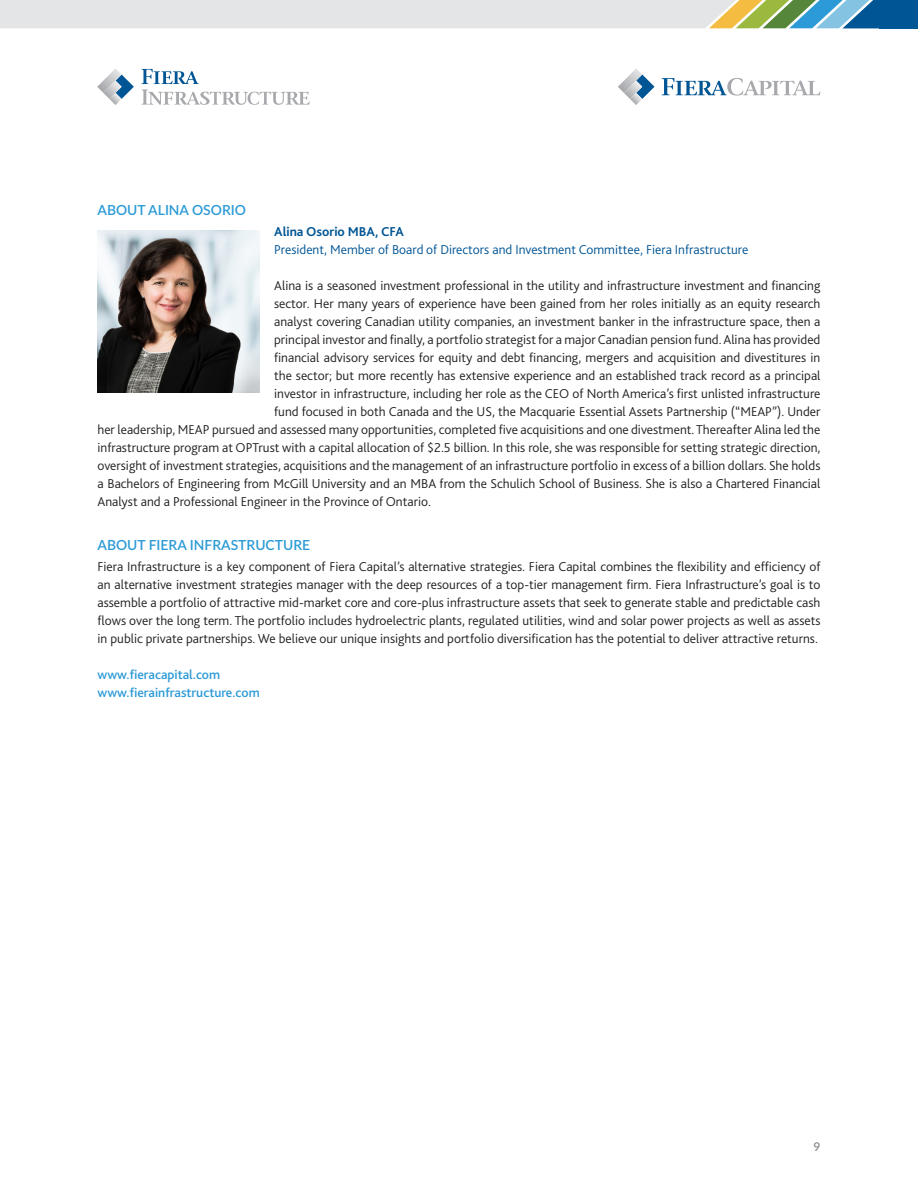
<style>
.page{position:relative;width:918px;height:1188px;background:#fff}
.page>*{position:absolute;margin:0;border:0;box-sizing:border-box;transform-origin:0 0}
.Sous_titre{font:600 13.8px "Lato";color:#2b9ad6}
.Texte_courant{font:300 13.5px/18px "Bliss 2";color:#231f20;text-align:justify}
.Texte_courant-2{font:300 13.5px "Bliss 2";color:#005594}
.Texte_courant-3{font:500 13.5px "Bliss 2";color:#2b9ad6}
.Texte_courant-4{font:700 13.5px "Bliss 2";color:#005594}
.Titre{font:600 12px "Lato";color:#8a8c8f}
</style>
<div class="page">
<svg style="left:662px;top:78px;width:158px;height:18px"></svg>
<svg style="left:618px;top:69px;width:37px;height:36px"></svg>
<div style="left:879px;top:0;width:39px;height:28px;background:#005594"></div>
<svg style="left:0;top:0;width:879px;height:28px;background:#d3dad7"></svg>
<svg style="left:97px;top:69px;width:37px;height:36px"></svg>
<svg style="left:141px;top:69px;width:169px;height:36px"></svg>
<img style="left:98px;top:230px;width:161px;height:162px">
<p class="Sous_titre" style="left:98px;top:200px;width:150px">ABOUT ALINA OSORIO</p>
<p class="Texte_courant-4" style="left:274px;top:223px;width:131px">Alina Osorio MBA, CFA</p>
<p class="Texte_courant-2" style="left:274px;top:241px;width:476px">President, Member of Board of Directors and Investment Committee, Fiera Infrastructure</p>
<p class="Texte_courant" style="left:274px;top:276px;width:548px">Alina is a seasoned investment professional in the utility and infrastructure investment and financing</p>
<p class="Texte_courant" style="left:274px;top:294px;width:548px">sector. Her many years of experience have been gained from her roles initially as an equity research</p>
<p class="Texte_courant" style="left:274px;top:312px;width:548px">analyst covering Canadian utility companies, an investment banker in the infrastructure space, then a</p>
<p class="Texte_courant" style="left:274px;top:330px;width:548px">principal investor and finally, a portfolio strategist for a major Canadian pension fund. Alina has provided</p>
<p class="Texte_courant" style="left:274px;top:348px;width:548px">financial advisory services for equity and debt financing, mergers and acquisition and divestitures in</p>
<p class="Texte_courant" style="left:274px;top:366px;width:548px">the sector; but more recently has extensive experience and an established track record as a principal</p>
<p class="Texte_courant" style="left:274px;top:384px;width:548px">investor in infrastructure, including her role as the CEO of North America’s first unlisted infrastructure</p>
<p class="Texte_courant" style="left:274px;top:402px;width:548px">fund focused in both Canada and the US, the Macquarie Essential Assets Partnership (“MEAP”). Under</p>
<p class="Texte_courant" style="left:98px;top:420px;width:724px">her leadership, MEAP pursued and assessed many opportunities, completed five acquisitions and one divestment. Thereafter Alina led the</p>
<p class="Texte_courant" style="left:98px;top:438px;width:725px">infrastructure program at OPTrust with a capital allocation of $2.5 billion. In this role, she was responsible for setting strategic direction,</p>
<p class="Texte_courant" style="left:98px;top:456px;width:724px">oversight of investment strategies, acquisitions and the management of an infrastructure portfolio in excess of a billion dollars. She holds</p>
<p class="Texte_courant" style="left:98px;top:474px;width:724px">a Bachelors of Engineering from McGill University and an MBA from the Schulich School of Business. She is also a Chartered Financial</p>
<p class="Texte_courant" style="left:98px;top:492px;width:335px">Analyst and a Professional Engineer in the Province of Ontario.</p>
<p class="Sous_titre" style="left:98px;top:535px;width:214px">ABOUT FIERA INFRASTRUCTURE</p>
<p class="Texte_courant" style="left:98px;top:557px;width:725px">Fiera Infrastructure is a key component of Fiera Capital’s alternative strategies. Fiera Capital combines the flexibility and efficiency of an alternative investment strategies manager with the deep resources of a top-tier management firm. Fiera Infrastructure’s goal is to assemble a portfolio of attractive mid-market core and core-plus infrastructure assets that seek to generate stable and predictable cash flows over the long term. The portfolio includes hydroelectric plants, regulated utilities, wind and solar power projects as well as assets in public private partnerships. We believe our unique insights and portfolio diversification has the potential to deliver attractive returns.</p>
<p class="Texte_courant-3" style="left:98px;top:666px;width:124px">www.fieracapital.com</p>
<p class="Texte_courant-3" style="left:98px;top:684px;width:164px">www.fierainfrastructure.com</p>
<p class="Titre" style="left:814px;top:1138px;width:8px">9</p>
</div>
